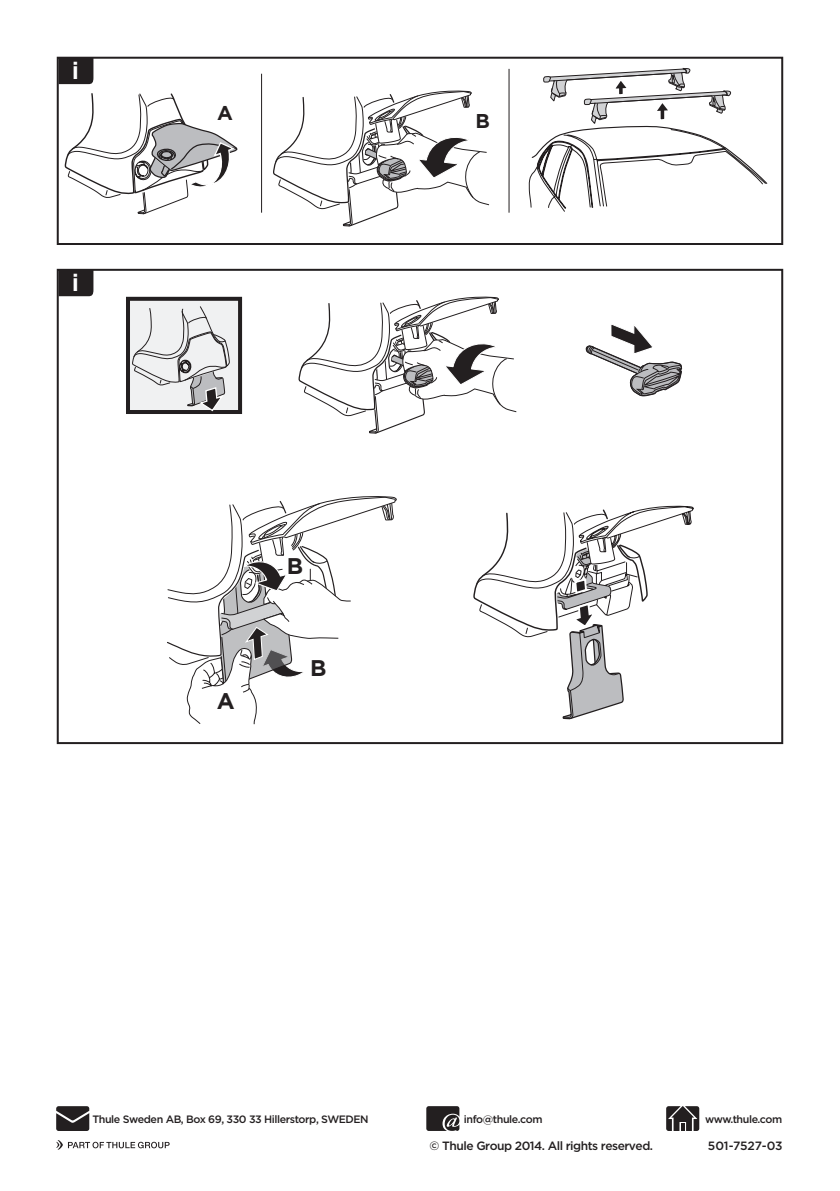
<style>
.page{position:relative;width:840px;height:1191px;background:#fff}
.page>*{position:absolute;margin:0;border:0;box-sizing:border-box;transform-origin:0 0}
.t1{font:700 24px "Helvetica World";color:#fff}
.t2{font:700 22.6px "Thule";color:#231f20}
.t3{font:700 20px "Thule";color:#231f20}
.t4{font:500 12px "Thule";letter-spacing:-.04em;color:#231f20}
.t5{font:500 12px "Thule";letter-spacing:-.01em;color:#231f20}
.t6{font:500 10.6px "Thule";letter-spacing:-.04em;color:#231f20}
</style>
<div class="page">
<div style="left:128px;top:299px;width:112px;height:113px;background:#f0f1f2"></div>
<div style="left:126px;top:297px;width:116px;height:117px;border:4px solid #231f20"></div>
<hr style="left:261px;top:74px;width:1px;height:139px;background:#231f20">
<div style="left:57px;top:57px;width:725px;height:188px;border:2px solid #231f20"></div>
<svg style="left:528px;top:67px;width:239px;height:145px"></svg>
<svg style="left:59px;top:58px;width:34px;height:26px"></svg>
<svg style="left:59px;top:270px;width:34px;height:26px"></svg>
<svg style="left:64px;top:93px;width:174px;height:122px"></svg>
<svg style="left:472px;top:505px;width:221px;height:240px"></svg>
<svg style="left:585px;top:325px;width:97px;height:72px"></svg>
<svg style="left:272px;top:56px;width:245px;height:378px"></svg>
<svg style="left:131px;top:306px;width:99px;height:106px"></svg>
<svg style="left:167px;top:496px;width:230px;height:229px"></svg>
<svg style="left:56px;top:1106px;width:33px;height:25px"></svg>
<svg style="left:666px;top:1106px;width:33px;height:25px"></svg>
<svg style="left:426px;top:1106px;width:33px;height:25px"></svg>
<svg style="left:56px;top:1140px;width:113px;height:9px"></svg>
<p class="t1" style="left:72px;top:57px;width:8px">i</p>
<p class="t1" style="left:72px;top:269px;width:8px">i</p>
<p class="t3" style="left:217px;top:100px;width:17px">A</p>
<p class="t2" style="left:217px;top:688px;width:19px">A</p>
<p class="t2" style="left:286px;top:553px;width:18px">B</p>
<p class="t2" style="left:310px;top:654px;width:18px">B</p>
<p class="t3" style="left:475px;top:109px;width:16px">B</p>
<p class="t6" style="left:92px;top:1112px;width:278px">Thule Sweden AB, Box 69, 330 33 Hillerstorp, SWEDEN</p>
<p class="t6" style="left:463px;top:1112px;width:80px">info@thule.com</p>
<p class="t6" style="left:704px;top:1112px;width:79px">www.thule.com</p>
<p class="t5" style="left:707px;top:1137px;width:76px">501-7527-03</p>
<p class="t4" style="left:429px;top:1137px;width:225px">© Thule Group 2014. All rights reserved.</p>
</div>
